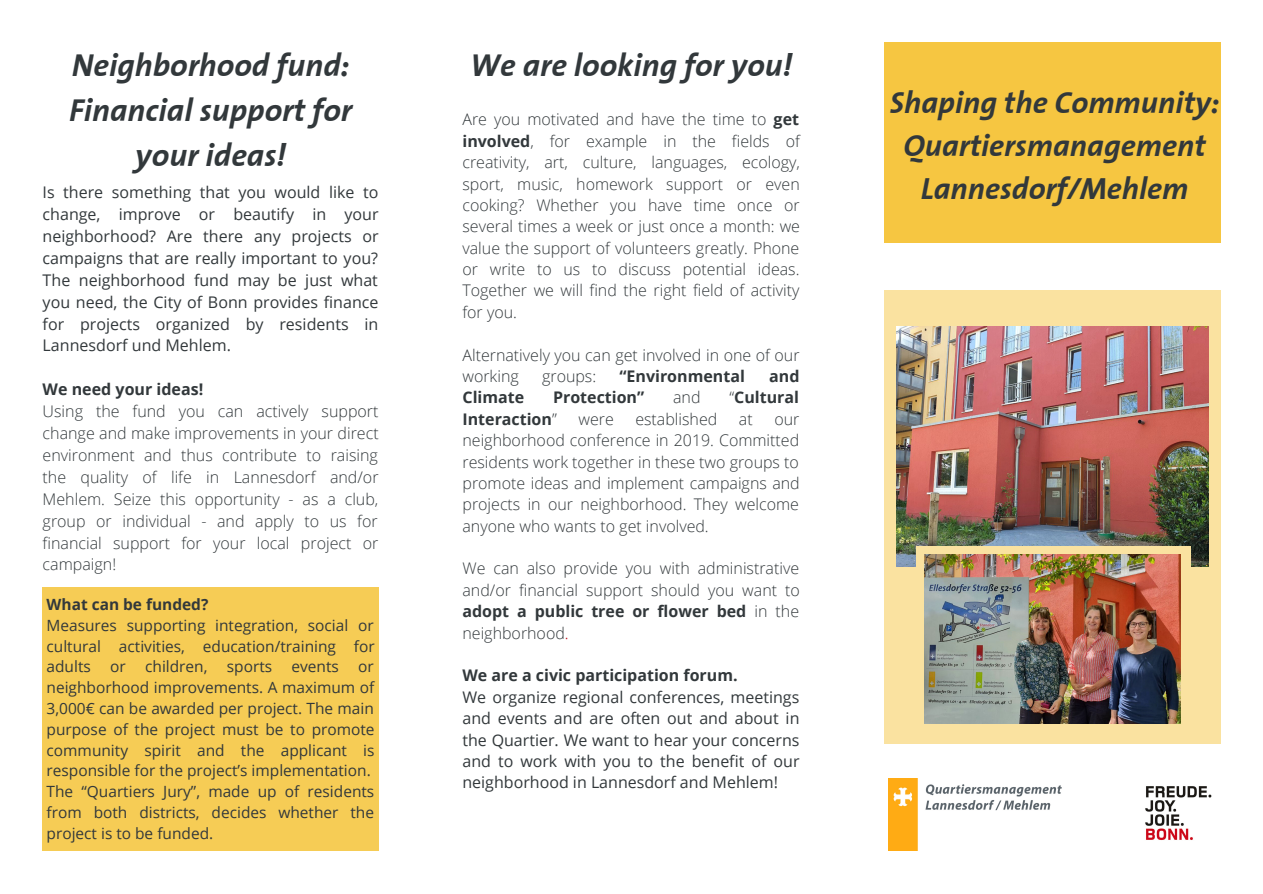
<style>
.page{position:relative;width:1263px;height:894px;background:#fff}
.page>*{position:absolute;margin:0;border:0;box-sizing:border-box;transform-origin:0 0}
.t1{font:italic 700 32.1px/44.8px "The Sans";color:#32383b;text-align:center}
.t2{font:italic 700 31.05px/42.8px "The Sans";color:#32383b;text-align:center}
.t3{font:300 16.05px/21.3px "Open Sans";color:#32383b;text-align:justify}
.t4{font:16.05px/21.9px "Open Sans";color:#32383b;text-align:justify}
.t5{font:700 16.05px "Open Sans";color:#32383b}
.t6{font:15.45px/20.9px "Open Sans";color:#32383b;text-align:justify}
.t7{font:700 15.45px "Open Sans";color:#32383b}
.s1{font-weight:700}
.s2{font-weight:300}
.s3{color:#bd000e}
</style>
<div class="page">
<div style="left:884px;top:42px;width:337px;height:200px;background:#f6c641"></div>
<img style="left:1145px;top:786px;width:67px;height:54px">
<div style="left:884px;top:290px;width:337px;height:453px;background:#fae2a0"></div>
<div style="left:43px;top:587px;width:336px;height:263px;background:#f6cc55"></div>
<img style="left:896px;top:326px;width:313px;height:240px">
<div style="left:916px;top:545px;width:274px;height:184px;background:#fae2a0"></div>
<img style="left:925px;top:555px;width:255px;height:168px">
<img style="left:888px;top:778px;width:174px;height:72px">
<p class="t1" style="left:69px;top:46px;width:285px">Neighborhood fund:<br>Financial support for your ideas!</p>
<p class="t1" style="left:470px;top:46px;width:324px">We are looking for you!</p>
<p class="t2" style="left:890px;top:84px;width:331px">Shaping the Community:<br>Quartiersmanagement</p>
<p class="t3" style="left:462px;top:108px;width:339px">Are you motivated and have the time to <span class="s1">get involved</span>, for example in the fields of creativity, art, culture, languages, ecology, sport, music, homework support or even cooking? Whether you have time once or several times a week or just once a month: we value the support of volunteers greatly. Phone or write to us to discuss potential ideas.<br>Together we will find the right field of activity for you.</p>
<p class="t3" style="left:462px;top:343px;width:339px">Alternatively you can get involved in one of our working</p>
<p class="t4" style="left:43px;top:181px;width:337px">Is there something that you would like to</p>
<p class="t2" style="left:921px;top:170px;width:269px">Lannesdorf/Mehlem</p>
<p class="t4" style="left:43px;top:203px;width:337px">change, improve or beautify in your neighborhood? Are there any projects or campaigns that are really important to you?<br>The neighborhood fund may be just what you need, the City of Bonn provides finance for projects organized by residents in Lannesdorf und Mehlem.</p>
<p class="t5" style="left:43px;top:378px;width:162px">We need your ideas!</p>
<p class="t3" style="left:43px;top:400px;width:338px;line-height:21.9px">Using the fund you can actively support change and make improvements in your direct environment and thus contribute to raising the quality of life in Lannesdorf and/or Mehlem. Seize this opportunity - as a club, group or individual - and apply to us for financial support for your local project or campaign!</p>
<p class="t3" style="left:542px;top:365px;width:56px">groups:</p>
<p class="t5" style="left:619px;top:365px;width:127px">“Environmental</p>
<p class="t5" style="left:769px;top:365px;width:32px">and</p>
<p class="t5" style="left:462px;top:386px;width:63px">Climate</p>
<p class="t5" style="left:553px;top:386px;width:93px">Protection”</p>
<p class="t3" style="left:673px;top:386px;width:29px">and</p>
<p class="t5" style="left:729px;top:386px;width:71px"><span class="s2">“</span>Cultural</p>
<p class="t5" style="left:462px;top:407px;width:96px">Interaction<span class="s2">”</span></p>
<p class="t3" style="left:578px;top:408px;width:37px">were</p>
<p class="t3" style="left:635px;top:408px;width:83px">established</p>
<p class="t3" style="left:739px;top:408px;width:15px">at</p>
<p class="t3" style="left:462px;top:408px;width:339px;text-indent:312px">our neighborhood conference in 2019. Committed residents work together in these two groups to promote ideas and implement campaigns and projects in our neighborhood. They welcome anyone who wants to get involved.</p>
<p class="t3" style="left:462px;top:557px;width:339px">We can also provide you with administrative and/or financial support should you want to <span class="s1">adopt a public tree or flower bed</span> in the neighborhood<span class="s3">.</span></p>
<p class="t5" style="left:462px;top:664px;width:277px">We are a civic participation forum.</p>
<p class="t4" style="left:462px;top:685px;width:339px;line-height:21.3px">We organize regional conferences, meetings and events and are often out and about in the Quartier. We want to hear your concerns and to work with you to the benefit of our neighborhood in Lannesdorf and Mehlem!</p>
<p class="t7" style="left:47px;top:593px;width:163px">What can be funded?</p>
<p class="t6" style="left:47px;top:614px;width:330px">Measures supporting integration, social or cultural activities, education/training for adults</p>
<p class="t6" style="left:110px;top:655px;width:17px">or</p>
<p class="t6" style="left:145px;top:655px;width:64px">children,</p>
<p class="t6" style="left:227px;top:655px;width:47px">sports</p>
<p class="t6" style="left:291px;top:655px;width:49px">events</p>
<p class="t6" style="left:47px;top:655px;width:330px;text-indent:312px">or neighborhood improvements. A maximum of 3,000€ can be awarded per project. The main purpose of the project must be to promote community spirit and the applicant is responsible for the project’s implementation.</p>
<p class="t6" style="left:47px;top:780px;width:329px">The “Quartiers Jury”, made up of residents from both districts, decides whether the project is to be funded.</p>
</div>
